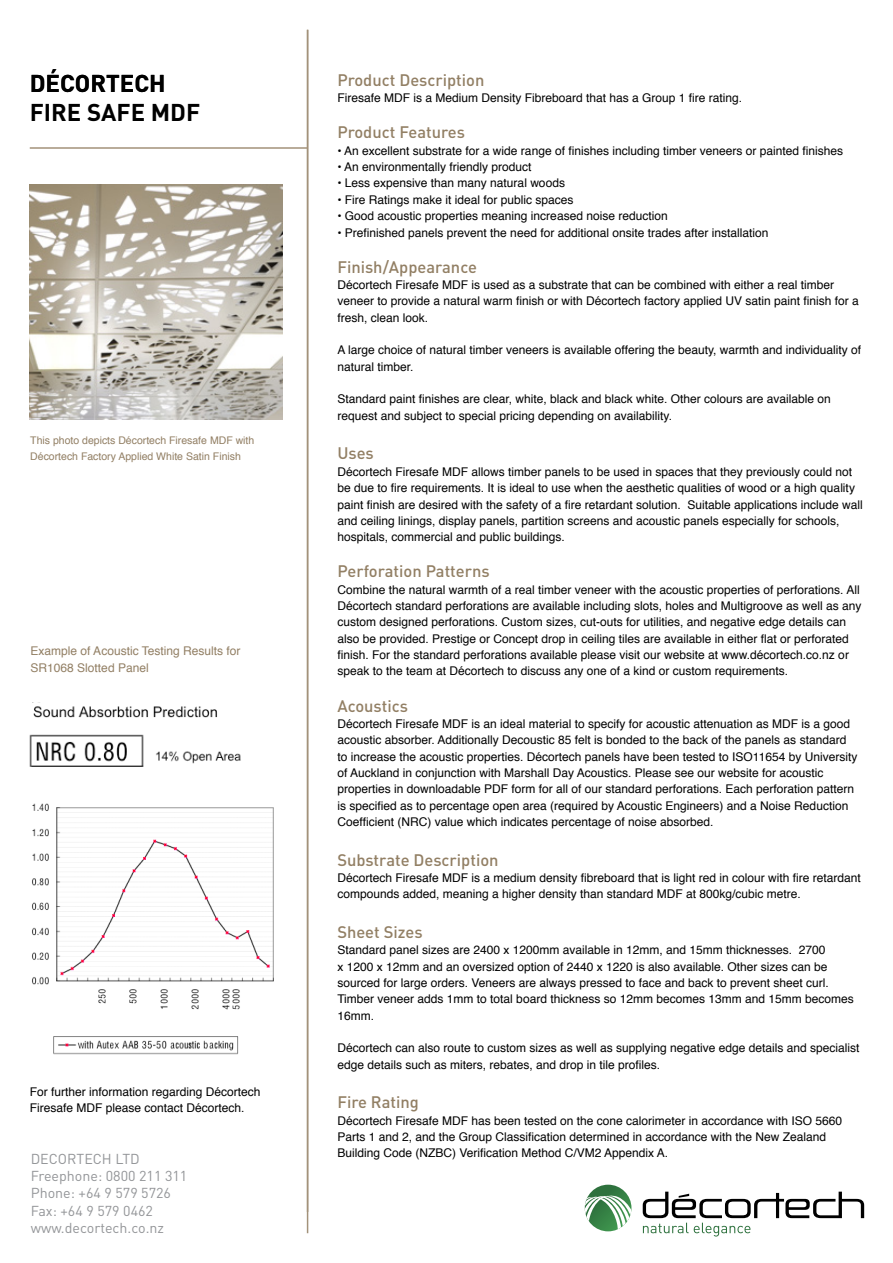
<style>
.page{position:relative;width:893px;height:1263px;background:#fff}
.page>*{position:absolute;margin:0;border:0;box-sizing:border-box;transform-origin:0 0}
.t1{font:700 24px "DIN";color:#000}
.t2{font:500 16.5px "DIN";color:#927f64}
.t3{font:14.25px/17.1px "DIN";color:#939598}
.t4{font:12px/16.4px "Helvetica";color:#000}
.t5{font:12px/16.4px "Helvetica";color:#927f64}
.t6{font:10.5px/16.4px "Helvetica";color:#927f64}
</style>
<div class="page">
<hr style="left:307px;top:30px;width:1px;height:1203px;background:#a3927a">
<div style="left:585px;top:1185px;width:46px;height:46px;background:#2e713d;border-radius:23px"></div>
<svg style="left:585px;top:1194px;width:46px;height:37px"></svg>
<svg style="left:643px;top:1191px;width:221px;height:45px"></svg>
<hr style="left:30px;top:147px;width:278px;height:2px;background:#a3927a">
<img style="left:30px;top:184px;width:252px;height:235px">
<img style="left:32px;top:803px;width:242px;height:252px">
<img style="left:30px;top:706px;width:211px;height:61px">
<h1 class="t1" style="left:30px;top:68px;width:137px">DÉCORTECH</h1>
<h1 class="t1" style="left:30px;top:97px;width:172px">FIRE SAFE MDF</h1>
<p class="t6" style="left:30px;top:432px;width:226px">This photo depicts Décortech Firesafe MDF with<br>Décortech Factory Applied White Satin Finish</p>
<p class="t5" style="left:31px;top:643px;width:211px">Example of Acoustic Testing Results for<br>SR1068 Slotted Panel</p>
<p class="t4" style="left:30px;top:1084px;width:232px">For further information regarding Décortech<br>Firesafe MDF please contact Décortech.</p>
<p class="t3" style="left:31px;top:1150px;width:158px">DECORTECH LTD<br>Freephone: 0800 211 311<br>Phone: +64 9 579 5726<br>Fax: +64 9 579 0462 www.decortech.co.nz</p>
<h2 class="t2" style="left:337px;top:69px;width:149px">Product Description</h2>
<p class="t4" style="left:337px;top:90px;width:406px">Firesafe MDF is a Medium Density Fibreboard that has a Group 1 fire rating.</p>
<h2 class="t2" style="left:337px;top:122px;width:129px">Product Features</h2>
<p class="t4" style="left:337px;top:143px;width:507px">• An excellent substrate for a wide range of finishes including timber veneers or painted finishes</p>
<p class="t4" style="left:337px;top:159px;width:196px">• An environmentally friendly product</p>
<p class="t4" style="left:337px;top:175px;width:229px">• Less expensive than many natural woods</p>
<p class="t4" style="left:337px;top:192px;width:238px">• Fire Ratings make it ideal for public spaces</p>
<p class="t4" style="left:337px;top:208px;width:332px">• Good acoustic properties meaning increased noise reduction</p>
<p class="t4" style="left:337px;top:224px;width:433px">• Prefinished panels prevent the need for additional onsite trades after installation</p>
<h2 class="t2" style="left:337px;top:256px;width:141px">Finish/Appearance</h2>
<p class="t4" style="left:337px;top:277px;width:523px">Décortech Firesafe MDF is used as a substrate that can be combined with either a real timber veneer to provide a natural warm finish or with Décortech factory applied UV satin paint finish for a fresh, clean look.</p>
<p class="t4" style="left:337px;top:342px;width:525px">A large choice of natural timber veneers is available offering the beauty, warmth and individuality of natural timber.</p>
<p class="t4" style="left:337px;top:391px;width:495px">Standard paint finishes are clear, white, black and black white. Other colours are available on request and subject to special pricing depending on availability.</p>
<h2 class="t2" style="left:337px;top:443px;width:38px">Uses</h2>
<p class="t4" style="left:337px;top:464px;width:527px">Décortech Firesafe MDF allows timber panels to be used in spaces that they previously could not be due to fire requirements. It is ideal to use when the aesthetic qualities of wood or a high quality paint finish are desired with the safety of a fire retardant solution. Suitable applications include wall and ceiling linings, display panels, partition screens and acoustic panels especially for schools, hospitals, commercial and public buildings.</p>
<h2 class="t2" style="left:337px;top:561px;width:154px">Perforation Patterns</h2>
<p class="t4" style="left:337px;top:582px;width:526px">Combine the natural warmth of a real timber veneer with the acoustic properties of perforations. All Décortech standard perforations are available including slots, holes and Multigroove as well as any custom designed perforations. Custom sizes, cut-outs for utilities, and negative edge details can also be provided. Prestige or Concept drop in ceiling tiles are available in either flat or perforated finish. For the standard perforations available please visit our website at www.décortech.co.nz or speak to the team at Décortech to discuss any one of a kind or custom requirements.</p>
<h2 class="t2" style="left:337px;top:695px;width:72px">Acoustics</h2>
<p class="t4" style="left:337px;top:716px;width:522px">Décortech Firesafe MDF is an ideal material to specify for acoustic attenuation as MDF is a good acoustic absorber. Additionally Decoustic 85 felt is bonded to the back of the panels as standard to increase the acoustic properties. Décortech panels have been tested to ISO11654 by University of Auckland in conjunction with Marshall Day Acoustics. Please see our website for acoustic properties in downloadable PDF form for all of our standard perforations. Each perforation pattern is specified as to percentage open area (required by Acoustic Engineers) and a Noise Reduction Coefficient (NRC) value which indicates percentage of noise absorbed.</p>
<h2 class="t2" style="left:337px;top:849px;width:163px">Substrate Description</h2>
<p class="t4" style="left:337px;top:870px;width:525px">Décortech Firesafe MDF is a medium density fibreboard that is light red in colour with fire retardant compounds added, meaning a higher density than standard MDF at 800kg/cubic metre.</p>
<h2 class="t2" style="left:337px;top:921px;width:87px">Sheet Sizes</h2>
<p class="t4" style="left:337px;top:942px;width:518px">Standard panel sizes are 2400 x 1200mm available in 12mm, and 15mm thicknesses. 2700<br>x 1200 x 12mm and an oversized option of 2440 x 1220 is also available. Other sizes can be sourced for large orders. Veneers are always pressed to face and back to prevent sheet curl.<br>Timber veneer adds 1mm to total board thickness so 12mm becomes 13mm and 15mm becomes 16mm.</p>
<p class="t4" style="left:337px;top:1040px;width:524px">Décortech can also route to custom sizes as well as supplying negative edge details and specialist edge details such as miters, rebates, and drop in tile profiles.</p>
<h2 class="t2" style="left:337px;top:1092px;width:83px">Fire Rating</h2>
<p class="t4" style="left:337px;top:1113px;width:506px">Décortech Firesafe MDF has been tested on the cone calorimeter in accordance with ISO 5660<br>Parts 1 and 2, and the Group Classification determined in accordance with the New Zealand<br>Building Code (NZBC) Verification Method C/VM2 Appendix A.</p>
</div>
